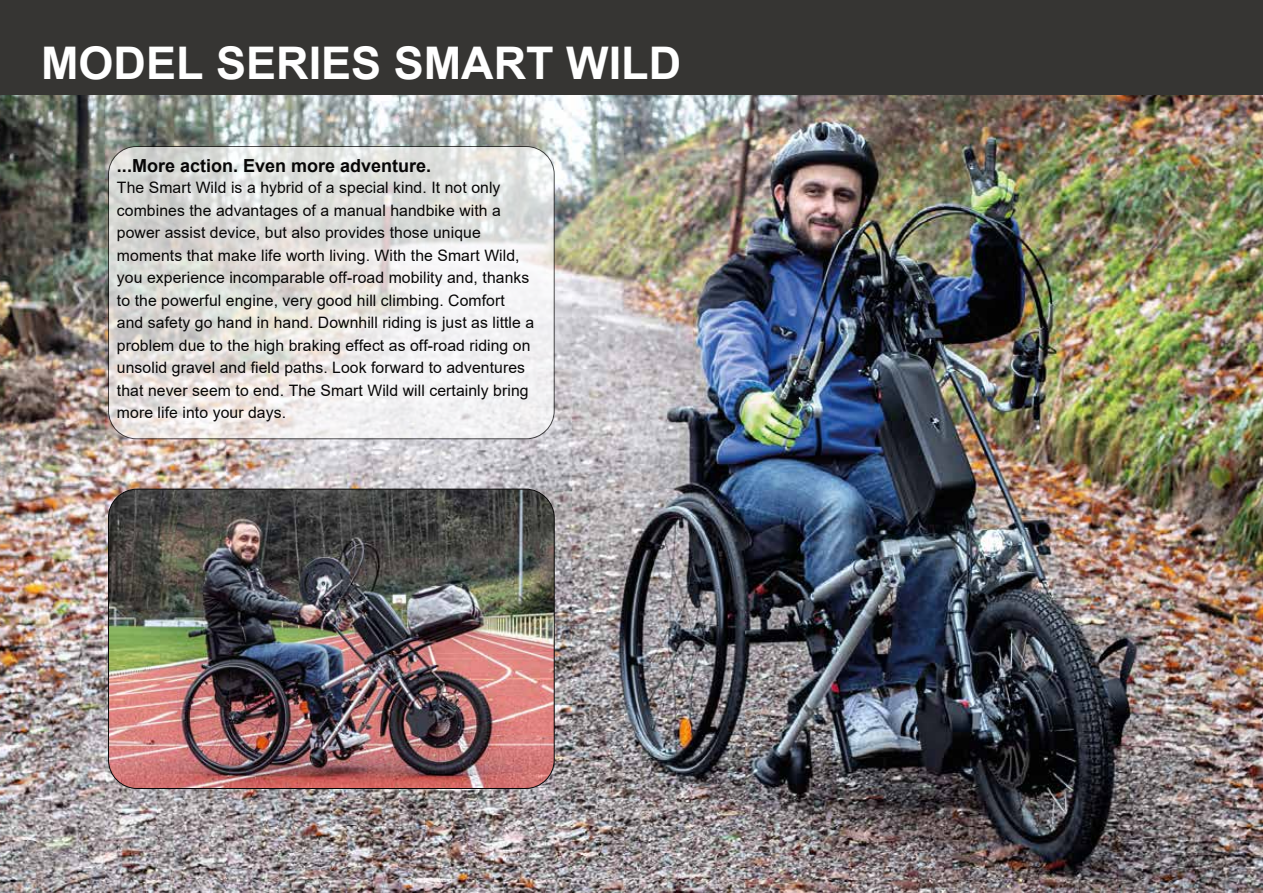
<style>
.page{position:relative;width:1263px;height:893px;background:#fff}
.page>*{position:absolute;margin:0;border:0;box-sizing:border-box;transform-origin:0 0}
.t1{font:700 45px "Arial";color:#fff}
.t2{font:700 18px "Arial";color:#070606}
.t3{font:15.75px/22.5px "Arial";letter-spacing:.005em;color:#070606}
</style>
<div class="page">
<img style="left:0;top:94px;width:1263px;height:799px">
<svg style="left:108px;top:146px;width:446px;height:293px"></svg>
<div style="left:108px;top:146px;width:447px;height:293px;border:1px solid #070606;border-radius:28px"></div>
<img style="left:108px;top:489px;width:446px;height:299px">
<div style="left:0;top:0;width:1263px;height:94px;background:#363533"></div>
<h1 class="t1" style="left:41px;top:31px;width:641px">MODEL SERIES SMART WILD</h1>
<p class="t2" style="left:117px;top:153px;width:316px">...More action. Even more adventure.</p>
<p class="t3" style="left:117px;top:176px;width:419px">The Smart Wild is a hybrid of a special kind. It not only combines the advantages of a manual handbike with a power assist device, but also provides those unique moments that make life worth living. With the Smart Wild, you experience incomparable off-road mobility and, thanks to the powerful engine, very good hill climbing. Comfort and safety go hand in hand. Downhill riding is just as little a problem due to the high braking effect as off-road riding on unsolid gravel and field paths. Look forward to adventures that never seem to end. The Smart Wild will certainly bring more life into your days.</p>
</div>
